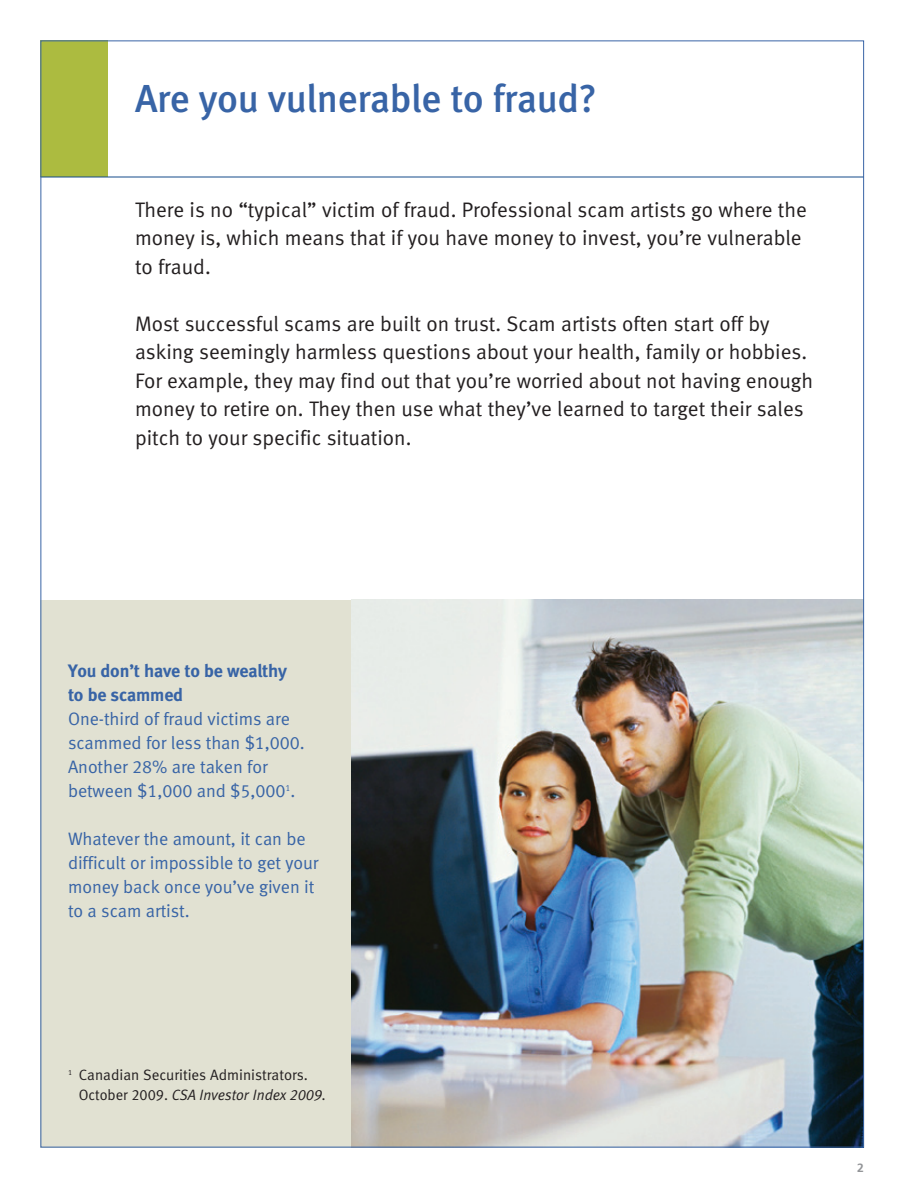
<style>
.page{position:relative;width:918px;height:1188px;background:#fff}
.page>*{position:absolute;margin:0;border:0;box-sizing:border-box;transform-origin:0 0}
.t1{font:39px "Meta Medium LF";letter-spacing:-.01em;color:#3864a6}
.t2{font:21px/28.5px "Meta Normal LF";color:#231f20}
.t3{font:18px/24px "Meta Normal LF";letter-spacing:-.005em;color:#3864a6}
.t4{font:18px/24px "Meta Bold LF";letter-spacing:-.01em;color:#3864a6}
.t5{font:15px/19.5px "Meta Normal LF";color:#231f20}
.t6{font:700 12px "Frutiger LT Std";color:#939598}
.s1{font-style:italic}
</style>
<div class="page">
<div style="left:40px;top:40px;width:68px;height:137px;background:#acbb40"></div>
<hr style="left:40px;top:177px;width:824px;height:1px;background:#144b8b">
<div style="left:40px;top:600px;width:472px;height:548px;background:#e1e1d2"></div>
<img style="left:351px;top:600px;width:511px;height:546px">
<h1 class="t1" style="left:135px;top:75px;width:463px">Are you vulnerable to fraud?</h1>
<p class="t2" style="left:135px;top:195px;width:673px">There is no “typical” victim of fraud. Professional scam artists go where the money is, which means that if you have money to invest, you’re vulnerable to fraud.</p>
<p class="t2" style="left:135px;top:309px;width:680px">Most successful scams are built on trust. Scam artists often start off by asking seemingly harmless questions about your health, family or hobbies.<br>For example, they may find out that you’re worried about not having enough money to retire on. They then use what they’ve learned to target their sales pitch to your specific situation.</p>
<p class="t4" style="left:68px;top:658px;width:221px">You don’t have to be wealthy to be scammed</p>
<p class="t3" style="left:68px;top:706px;width:238px">One-third of fraud victims are scammed for less than $1,000.<br>Another 28% are taken for between $1,000 and $5,000<sup>1</sup>.</p>
<p class="t3" style="left:68px;top:826px;width:252px">Whatever the amount, it can be difficult or impossible to get your money back once you’ve given it to a scam artist.</p>
<p class="t5" style="left:79px;top:1065px;width:249px;text-indent:-11px"><sup>1</sup> Canadian Securities Administrators.<br>October 2009. <span class="s1">CSA Investor Index 2009.</span></p>
<p class="t6" style="left:857px;top:1160px;width:8px">2</p>
</div>
